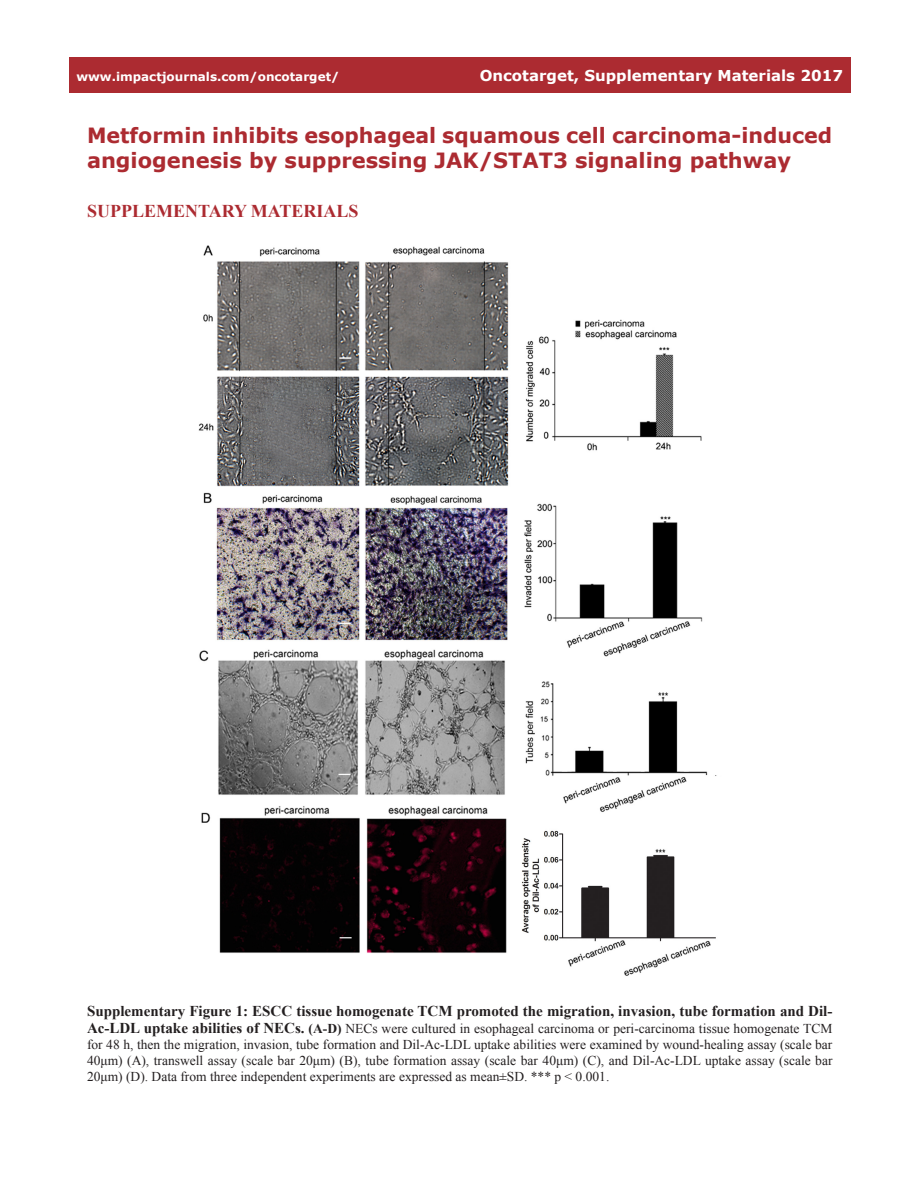
<style>
.page{position:relative;width:918px;height:1188px;background:#fff}
.page>*{position:absolute;margin:0;border:0;box-sizing:border-box;transform-origin:0 0}
.t1{font:700 21px/25.2px "Verdana";color:#ac2b31}
.Heading{font:700 18px "Times New Roman";color:#ac2b31}
.figuretext{font:700 15px "Times New Roman";color:#231f20}
.t2{font:700 15px "Verdana";color:#fff}
.figuretext-2{font:13.5px/16.2px "Times New Roman";color:#231f20;text-align:justify}
.t3{font:700 12px "Verdana";color:#fff}
.s1{font-weight:700;font-size:15px}
.s2{font-weight:700}
</style>
<div class="page">
<div style="left:69px;top:57px;width:781px;height:36px;background:#ac2b31"></div>
<img style="left:198px;top:245px;width:519px;height:731px">
<p class="t3" style="left:76px;top:68px;width:264px">www.impactjournals.com/oncotarget/</p>
<p class="t2" style="left:480px;top:65px;width:365px">Oncotarget, Supplementary Materials 2017</p>
<p class="t1" style="left:87px;top:122px;width:747px">Metformin inhibits esophageal squamous cell carcinoma-induced angiogenesis by suppressing JAK/STAT3 signaling pathway</p>
<p class="Heading" style="left:87px;top:198px;width:273px">SUPPLEMENTARY MATERIALS</p>
<p class="figuretext" style="left:87px;top:1001px;width:747px">Supplementary Figure 1: ESCC tissue homogenate TCM promoted the migration, invasion, tube formation and Dil-</p>
<p class="figuretext-2" style="left:87px;top:1020px;width:747px"><span class="s1">Ac-LDL uptake abilities of NECs.</span> <span class="s2">(A-D)</span> NECs were cultured in esophageal carcinoma or peri-carcinoma tissue homogenate TCM for 48 h, then the migration, invasion, tube formation and Dil-Ac-LDL uptake abilities were examined by wound-healing assay (scale bar 40μm) (A), transwell assay (scale bar 20μm) (B), tube formation assay (scale bar 40μm) (C), and Dil-Ac-LDL uptake assay (scale bar 20μm) (D). Data from three independent experiments are expressed as mean±SD. *** p &lt; 0.001.</p>
</div>
